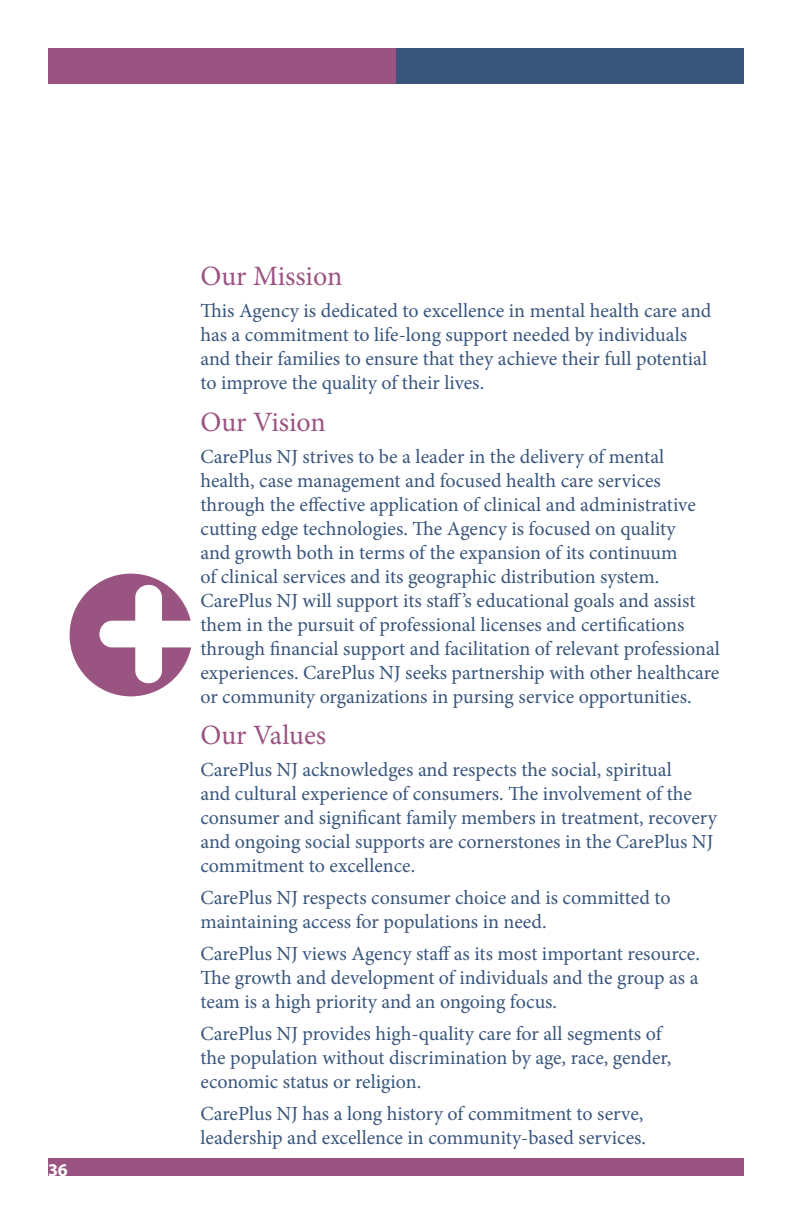
<style>
.page{position:relative;width:792px;height:1224px;background:#fff}
.page>*{position:absolute;margin:0;border:0;box-sizing:border-box;transform-origin:0 0}
.t1{font:28px "Minion Pro";color:#9a5481}
.t2{font:20px/24px "Minion Pro";color:#39557c}
.t3{font:700 18px "Myriad Pro";color:#fff}
</style>
<div class="page">
<div style="left:48px;top:48px;width:348px;height:36px;background:#9a5481"></div>
<div style="left:396px;top:48px;width:348px;height:36px;background:#39557c"></div>
<div style="left:48px;top:1158px;width:696px;height:18px;background:#9a5481"></div>
<svg style="left:70px;top:574px;width:121px;height:122px"></svg>
<p class="t3" style="left:48px;top:1159px;width:21px">36</p>
<h1 class="t1" style="left:200px;top:265px;width:144px">Our Mission</h1>
<p class="t2" style="left:200px;top:301px;width:513px">This Agency is dedicated to excellence in mental health care and has a commitment to life-long support needed by individuals and their families to ensure that they achieve their full potential to improve the quality of their lives .</p>
<h1 class="t1" style="left:200px;top:411px;width:127px">Our Vision</h1>
<p class="t2" style="left:200px;top:446px;width:521px">CarePlus NJ strives to be a leader in the delivery of mental health, case management and focused health care services through the effective application of clinical and administrative cutting edge technologies . The Agency is focused on quality<br>and growth both in terms of the expansion of its continuum<br>of clinical services and its geographic distribution system .<br>CarePlus NJ will support its staff’s educational goals and assist them in the pursuit of professional licenses and certifications through financial support and facilitation of relevant professional experiences . CarePlus NJ seeks partnership with other healthcare or community organizations in pursing service opportunities .</p>
<h1 class="t1" style="left:200px;top:724px;width:127px">Our Values</h1>
<p class="t2" style="left:200px;top:760px;width:518px">CarePlus NJ acknowledges and respects the social, spiritual<br>and cultural experience of consumers . The involvement of the consumer and significant family members in treatment, recovery and ongoing social supports are cornerstones in the CarePlus NJ commitment to excellence .</p>
<p class="t2" style="left:200px;top:888px;width:472px">CarePlus NJ respects consumer choice and is committed to maintaining access for populations in need .</p>
<p class="t2" style="left:200px;top:944px;width:501px;text-align:justify">CarePlus NJ views Agency staff as its most important resource .<br>The growth and development of individuals and the group as a team is a high priority and an ongoing focus .</p>
<p class="t2" style="left:200px;top:1024px;width:472px">CarePlus NJ provides high-quality care for all segments of the population without discrimination by age, race, gender, economic status or religion .</p>
<p class="t2" style="left:200px;top:1104px;width:447px">CarePlus NJ has a long history of commitment to serve, leadership and excellence in community-based services .</p>
</div>
